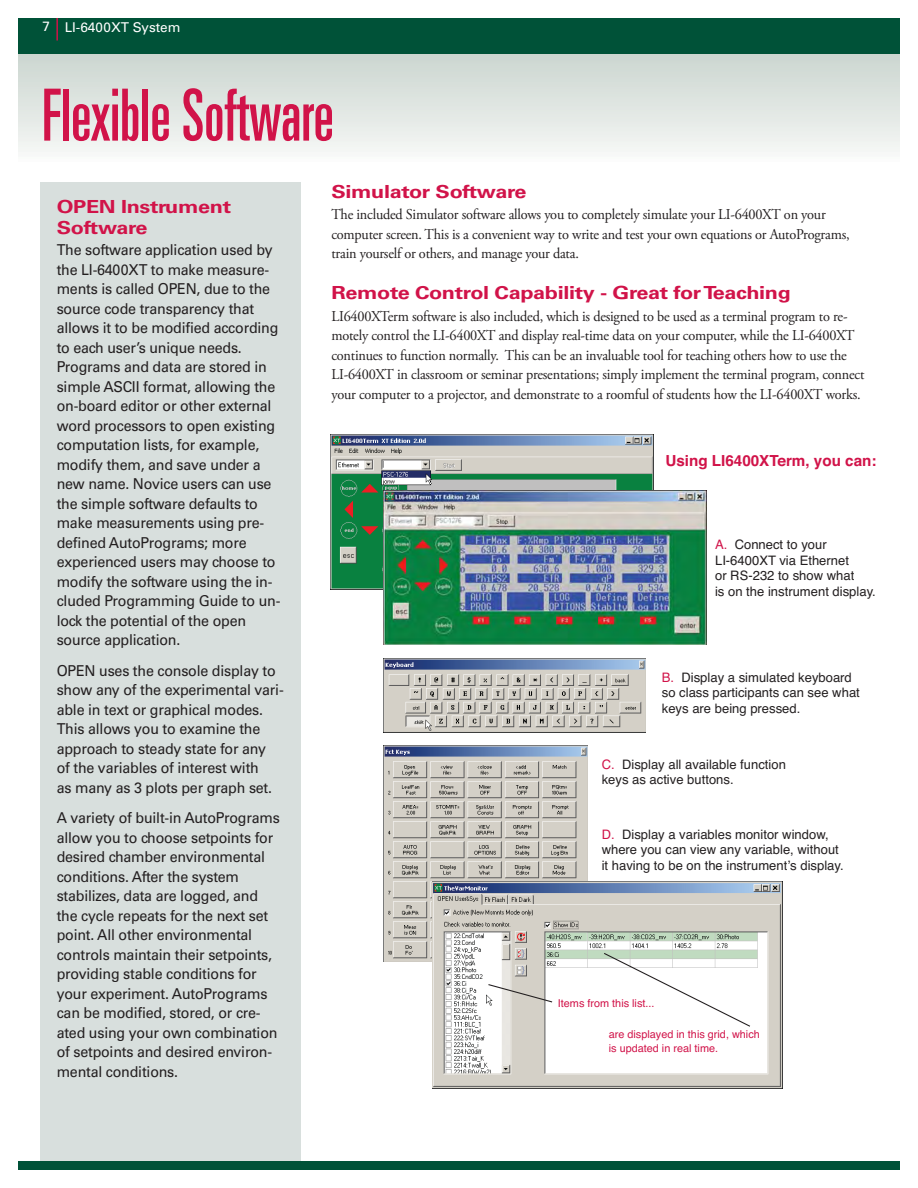
<style>
.page{position:relative;width:918px;height:1188px;background:#fff}
.page>*{position:absolute;margin:0;border:0;box-sizing:border-box;transform-origin:0 0}
.t1{font:ultra-condensed 72px "Univers LT Std";color:#d11349;scale:.84 1}
.t2{font:700 18px/21px "Univers";letter-spacing:-.015em;color:#d11349;scale:1.2 1}
.t3{font:700 15.15px "Helvetica";color:#d11349}
.t4{font:15px/19.5px "Univers LT Std";letter-spacing:-.015em;color:#231f20;scale:.95 1}
.t5{font:15px/19.5px "Adobe Garamond Pro";letter-spacing:-.015em;color:#231f20;scale:.95 1}
.t6{font:13.5px "Univers LT Std";color:#fff}
.t7{font:13.05px/15.6px "Helvetica";color:#231f20}
.t8{font:10.8px/13px "Helvetica";color:#d11349}
.s1{color:#d11349}
</style>
<div class="page">
<div style="left:18px;top:54px;width:882px;height:108px;background:linear-gradient(to bottom,#cad5cf,#f8f9f8)"></div>
<div style="left:18px;top:18px;width:882px;height:36px;background:#005238"></div>
<hr style="left:56px;top:18px;width:2px;height:22px;background:#d11349">
<div style="left:40px;top:182px;width:261px;height:986px;background:#d8dfdd"></div>
<div style="left:18px;top:1161px;width:882px;height:9px;background:#005238"></div>
<img style="left:331px;top:435px;width:323px;height:154px">
<img style="left:383px;top:659px;width:263px;height:74px">
<img style="left:383px;top:746px;width:205px;height:216px">
<img style="left:383px;top:490px;width:323px;height:155px">
<img style="left:432px;top:881px;width:350px;height:207px">
<svg style="left:487px;top:983px;width:66px;height:20px"></svg>
<svg style="left:603px;top:952px;width:148px;height:76px"></svg>
<p class="t6" style="left:42px;top:22px;width:140px">7 LI-6400XT System</p>
<h1 class="t1" style="left:42px;top:89px;width:349px">Flexible Software</h1>
<p class="t2" style="left:57px;top:197px;width:147px">OPEN Instrument<br>Software</p>
<p class="t4" style="left:57px;top:242px;width:237px">The software application used by the LI-6400XT to make measure&shy;ments is called OPEN, due to the source code transparency that allows it to be modified according to each user’s unique needs.<br>Programs and data are stored in simple ASCII format, allowing the on-board editor or other external word processors to open existing computation lists, for example, modify them, and save under a new name. Novice users can use the simple software defaults to make measurements using pre&shy;defined AutoPrograms; more experienced users may choose to modify the software using the in&shy;cluded Programming Guide to un&shy;lock the potential of the open source application.</p>
<p class="t4" style="left:57px;top:662px;width:240px">OPEN uses the console display to show any of the experimental vari&shy;able in text or graphical modes.<br>This allows you to examine the approach to steady state for any<br>of the variables of interest with<br>as many as 3 plots per graph set.</p>
<p class="t4" style="left:57px;top:809px;width:236px">A variety of built-in AutoPrograms allow you to choose setpoints for desired chamber environmental conditions. After the system stabilizes, data are logged, and the cycle repeats for the next set point. All other environmental controls maintain their setpoints, providing stable conditions for your experiment. AutoPrograms can be modified, stored, or cre&shy;ated using your own combination of setpoints and desired environ&shy;mental conditions.</p>
<p class="t2" style="left:331px;top:183px;width:164px">Simulator Software</p>
<p class="t5" style="left:331px;top:206px;width:547px">The included Simulator software allows you to completely simulate your LI-6400XT on your computer screen. This is a convenient way to write and test your own equations or AutoPrograms, train yourself or others, and manage your data.</p>
<p class="t2" style="left:331px;top:284px;width:384px">Remote Control Capability - Great for Teaching</p>
<p class="t5" style="left:331px;top:307px;width:563px">LI6400XTerm software is also included, which is designed to be used as a terminal program to re&shy;motely control the LI-6400XT and display real-time data on your computer, while the LI-6400XT continues to function normally. This can be an invaluable tool for teaching others how to use the LI-6400XT in classroom or seminar presentations; simply implement the terminal program, connect your computer to a projector, and demonstrate to a roomful of students how the LI-6400XT works.</p>
<p class="t3" style="left:665px;top:455px;width:213px">Using LI6400XTerm, you can:</p>
<p class="t7" style="left:715px;top:538px;width:162px"><span class="s1">A.</span> Connect to your<br>LI-6400XT via Ethernet<br>or RS-232 to show what<br>is on the instrument display.</p>
<p class="t7" style="left:662px;top:670px;width:200px"><span class="s1">B.</span> Display a simulated keyboard so class participants can see what keys are being pressed.</p>
<p class="t7" style="left:602px;top:758px;width:186px"><span class="s1">C.</span> Display all available function keys as active buttons.</p>
<p class="t7" style="left:602px;top:828px;width:244px"><span class="s1">D.</span> Display a variables monitor window, where you can view any variable, without it having to be on the instrument’s display.</p>
<p class="t8" style="left:558px;top:997px;width:98px">Items from this list...</p>
<p class="t8" style="left:609px;top:1029px;width:153px">are displayed in this grid, which is updated in real time.</p>
</div>
